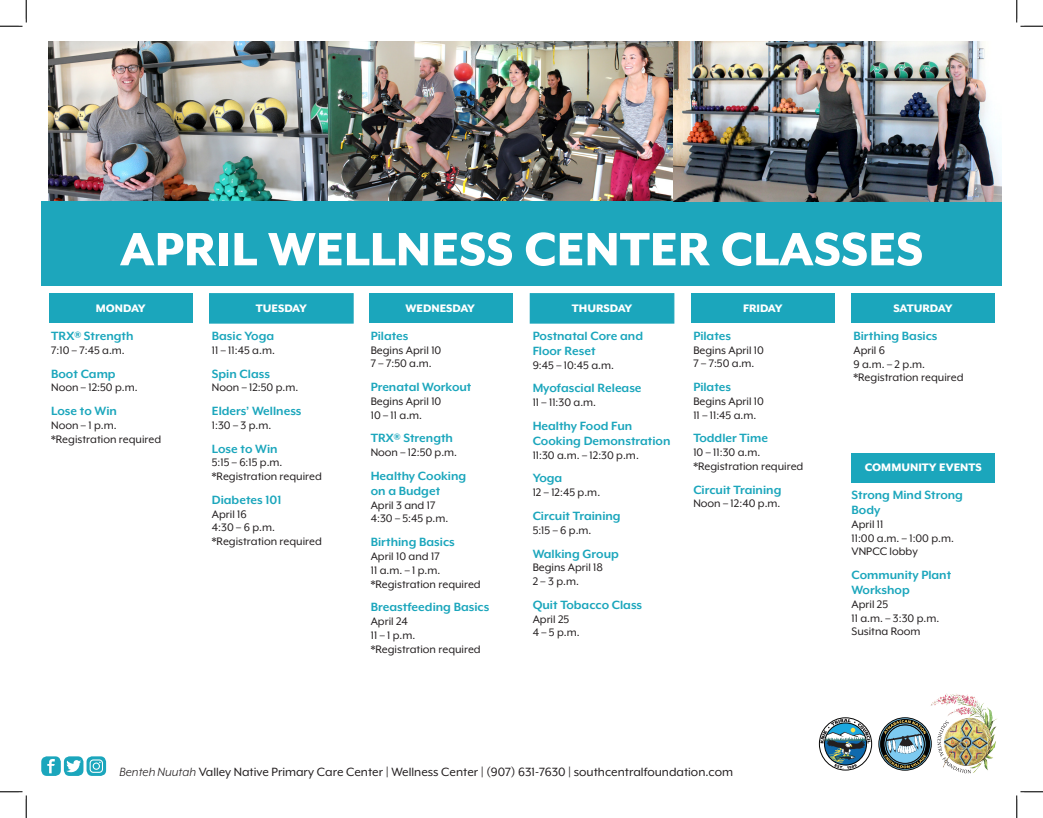
<style>
.page{position:relative;width:1043px;height:818px;background:#fff}
.page>*{position:absolute;margin:0;border:0;box-sizing:border-box;transform-origin:0 0}
.t1{font:800 53.75px "Mr Eaves XL Mod OT";color:#fff}
.Event_Title{font:700 13.75px/15px "Mr Eaves XL Mod OT";color:#1ba6bc}
.t2{font:13.75px "Mr Eaves XL Mod OT";color:#231f20}
.t3{font:12.5px "Mr Eaves XL Mod OT";color:#231f20}
.t4{font:800 12.5px "Mr Eaves XL Mod OT";color:#fff}
.s1{font-style:italic}
</style>
<div class="page">
<div style="left:49px;top:294px;width:143px;height:29px;background:#1ba6bc"></div>
<div style="left:209px;top:293px;width:145px;height:30px;background:#1ba6bc;border:1px solid #1ba6bc"></div>
<div style="left:369px;top:294px;width:144px;height:29px;background:#1ba6bc"></div>
<div style="left:529px;top:293px;width:145px;height:30px;background:#1ba6bc;border:1px solid #1ba6bc"></div>
<div style="left:691px;top:294px;width:143px;height:29px;background:#1ba6bc"></div>
<div style="left:851px;top:294px;width:143px;height:29px;background:#1ba6bc"></div>
<img style="left:49px;top:41px;width:279px;height:161px">
<img style="left:328px;top:41px;width:345px;height:161px">
<div style="left:41px;top:202px;width:960px;height:84px;background:#1da6bc"></div>
<img style="left:673px;top:41px;width:328px;height:161px">
<img style="left:926px;top:693px;width:72px;height:81px">
<svg style="left:878px;top:717px;width:53px;height:53px"></svg>
<div style="left:878px;top:717px;width:53px;height:53px;border:1px solid #050504;border-radius:50%"></div>
<div style="left:880px;top:719px;width:50px;height:50px;border:4px solid #050504;border-radius:50%"></div>
<svg style="left:884px;top:720px;width:42px;height:48px;background:#708e97"></svg>
<svg style="left:820px;top:718px;width:50px;height:52px"></svg>
<img style="left:937px;top:720px;width:33px;height:53px">
<div style="left:41px;top:756px;width:20px;height:19px;background:#1ba6bc;border-radius:6px"></div>
<svg style="left:47px;top:759px;width:8px;height:14px"></svg>
<div style="left:64px;top:756px;width:19px;height:19px;background:#1ba6bc;border-radius:6px"></div>
<svg style="left:66px;top:760px;width:15px;height:12px"></svg>
<svg style="left:87px;top:756px;width:19px;height:19px"></svg>
<svg style="left:90px;top:759px;width:13px;height:13px"></svg>
<div style="left:851px;top:453px;width:143px;height:29px;background:#1ba6bc"></div>
<svg style="left:0;top:0;width:27px;height:27px"></svg>
<svg style="left:0;top:791px;width:27px;height:27px"></svg>
<svg style="left:1016px;top:0;width:26px;height:27px"></svg>
<svg style="left:1016px;top:791px;width:26px;height:27px"></svg>
<p class="t1" style="left:120px;top:222px;width:805px">APRIL WELLNESS CENTER CLASSES</p>
<p class="t4" style="left:96px;top:302px;width:51px">MONDAY</p>
<p class="t4" style="left:256px;top:302px;width:53px">TUESDAY</p>
<p class="t4" style="left:405px;top:302px;width:71px">WEDNESDAY</p>
<p class="t4" style="left:572px;top:302px;width:62px">THURSDAY</p>
<p class="t4" style="left:743px;top:302px;width:41px">FRIDAY</p>
<p class="t4" style="left:893px;top:302px;width:60px">SATURDAY</p>
<p class="Event_Title" style="left:51px;top:328px;width:84px">TRX® Strength</p>
<p class="t3" style="left:51px;top:344px;width:75px">7:10 – 7:45 a.m.</p>
<p class="Event_Title" style="left:51px;top:366px;width:66px">Boot Camp</p>
<p class="t3" style="left:51px;top:381px;width:88px">Noon – 12:50 p.m.</p>
<p class="Event_Title" style="left:51px;top:403px;width:67px">Lose to Win</p>
<p class="t3" style="left:51px;top:419px;width:67px">Noon – 1 p.m.</p>
<p class="t3" style="left:51px;top:432px;width:112px">*Registration required</p>
<p class="Event_Title" style="left:212px;top:328px;width:64px">Basic Yoga</p>
<p class="t3" style="left:212px;top:344px;width:64px">11 – 11:45 a.m.</p>
<p class="Event_Title" style="left:212px;top:366px;width:60px">Spin Class</p>
<p class="t3" style="left:212px;top:381px;width:88px">Noon – 12:50 p.m.</p>
<p class="Event_Title" style="left:212px;top:403px;width:91px">Elders’ Wellness</p>
<p class="t3" style="left:212px;top:419px;width:61px">1:30 – 3 p.m.</p>
<p class="Event_Title" style="left:212px;top:441px;width:67px">Lose to Win</p>
<p class="t3" style="left:212px;top:456px;width:72px">5:15 – 6:15 p.m.</p>
<p class="t3" style="left:212px;top:470px;width:112px">*Registration required</p>
<p class="Event_Title" style="left:212px;top:492px;width:71px">Diabetes 101</p>
<p class="t3" style="left:212px;top:507px;width:36px">April 16</p>
<p class="t3" style="left:212px;top:521px;width:65px">4:30 – 6 p.m.</p>
<p class="t3" style="left:212px;top:535px;width:112px">*Registration required</p>
<p class="Event_Title" style="left:371px;top:328px;width:39px">Pilates</p>
<p class="t3" style="left:371px;top:343px;width:72px">Begins April 10</p>
<p class="t3" style="left:371px;top:357px;width:63px">7 – 7:50 a.m.</p>
<p class="Event_Title" style="left:371px;top:379px;width:102px">Prenatal Workout</p>
<p class="t3" style="left:371px;top:395px;width:72px">Begins April 10</p>
<p class="t3" style="left:371px;top:408px;width:53px">10 – 11 a.m.</p>
<p class="Event_Title" style="left:371px;top:431px;width:84px">TRX® Strength</p>
<p class="t3" style="left:371px;top:446px;width:88px">Noon – 12:50 p.m.</p>
<p class="Event_Title" style="left:371px;top:468px;width:97px">Healthy Cooking on a Budget</p>
<p class="t3" style="left:371px;top:498px;width:66px">April 3 and 17</p>
<p class="t3" style="left:371px;top:512px;width:79px">4:30 – 5:45 p.m.</p>
<p class="Event_Title" style="left:371px;top:534px;width:86px">Birthing Basics</p>
<p class="t3" style="left:371px;top:550px;width:71px">April 10 and 17</p>
<p class="t3" style="left:371px;top:563px;width:71px">11 a.m. – 1 p.m.</p>
<p class="t3" style="left:371px;top:577px;width:112px">*Registration required</p>
<p class="Event_Title" style="left:371px;top:599px;width:120px">Breastfeeding Basics</p>
<p class="t3" style="left:371px;top:615px;width:39px">April 24</p>
<p class="t3" style="left:371px;top:628px;width:46px">11 – 1 p.m.</p>
<p class="t3" style="left:371px;top:642px;width:112px">*Registration required</p>
<p class="Event_Title" style="left:532px;top:328px;width:112px">Postnatal Core and<br>Floor Reset</p>
<p class="t3" style="left:532px;top:358px;width:83px">9:45 – 10:45 a.m.</p>
<p class="Event_Title" style="left:532px;top:381px;width:110px">Myofascial Release</p>
<p class="t3" style="left:532px;top:396px;width:65px">11 – 11:30 a.m.</p>
<p class="Event_Title" style="left:532px;top:418px;width:139px">Healthy Food Fun<br>Cooking Demonstration</p>
<p class="t3" style="left:532px;top:448px;width:108px">11:30 a.m. – 12:30 p.m.</p>
<p class="Event_Title" style="left:532px;top:471px;width:31px">Yoga</p>
<p class="t3" style="left:532px;top:486px;width:69px">12 – 12:45 p.m.</p>
<p class="Event_Title" style="left:532px;top:508px;width:90px">Circuit Training</p>
<p class="t3" style="left:532px;top:523px;width:60px">5:15 – 6 p.m.</p>
<p class="Event_Title" style="left:532px;top:546px;width:88px">Walking Group</p>
<p class="t3" style="left:532px;top:561px;width:72px">Begins April 18</p>
<p class="t3" style="left:532px;top:575px;width:48px">2 – 3 p.m.</p>
<p class="Event_Title" style="left:532px;top:597px;width:111px">Quit Tobacco Class</p>
<p class="t3" style="left:532px;top:612px;width:38px">April 25</p>
<p class="t3" style="left:532px;top:626px;width:49px">4 – 5 p.m.</p>
<p class="Event_Title" style="left:693px;top:328px;width:39px">Pilates</p>
<p class="t3" style="left:693px;top:343px;width:72px">Begins April 10</p>
<p class="t3" style="left:693px;top:357px;width:63px">7 – 7:50 a.m.</p>
<p class="Event_Title" style="left:693px;top:379px;width:39px">Pilates</p>
<p class="t3" style="left:693px;top:395px;width:72px">Begins April 10</p>
<p class="t3" style="left:693px;top:408px;width:64px">11 – 11:45 a.m.</p>
<p class="Event_Title" style="left:693px;top:431px;width:76px">Toddler Time</p>
<p class="t3" style="left:693px;top:446px;width:68px">10 – 11:30 a.m.</p>
<p class="t3" style="left:693px;top:460px;width:112px">*Registration required</p>
<p class="Event_Title" style="left:693px;top:482px;width:90px">Circuit Training</p>
<p class="t3" style="left:693px;top:497px;width:89px">Noon – 12:40 p.m.</p>
<p class="Event_Title" style="left:853px;top:328px;width:86px">Birthing Basics</p>
<p class="t3" style="left:853px;top:344px;width:33px">April 6</p>
<p class="t3" style="left:853px;top:357px;width:73px">9 a.m. – 2 p.m.</p>
<p class="t3" style="left:853px;top:371px;width:112px">*Registration required</p>
<p class="t4" style="left:864px;top:461px;width:118px">COMMUNITY EVENTS</p>
<p class="Event_Title" style="left:851px;top:487px;width:113px">Strong Mind Strong<br>Body</p>
<p class="t3" style="left:851px;top:517px;width:33px">April 11</p>
<p class="t3" style="left:851px;top:531px;width:104px">11:00 a.m. – 1:00 p.m.</p>
<p class="t3" style="left:851px;top:545px;width:68px">VNPCC lobby</p>
<p class="Event_Title" style="left:851px;top:567px;width:101px">Community Plant<br>Workshop</p>
<p class="t3" style="left:851px;top:597px;width:38px">April 25</p>
<p class="t3" style="left:851px;top:611px;width:89px">11 a.m. – 3:30 p.m.</p>
<p class="t3" style="left:851px;top:625px;width:71px">Susitna Room</p>
<p class="t2" style="left:120px;top:764px;width:615px"><span class="s1">Benteh Nuutah</span> Valley Native Primary Care Center | Wellness Center | (907) 631-7630 | southcentralfoundation.com</p>
</div>
